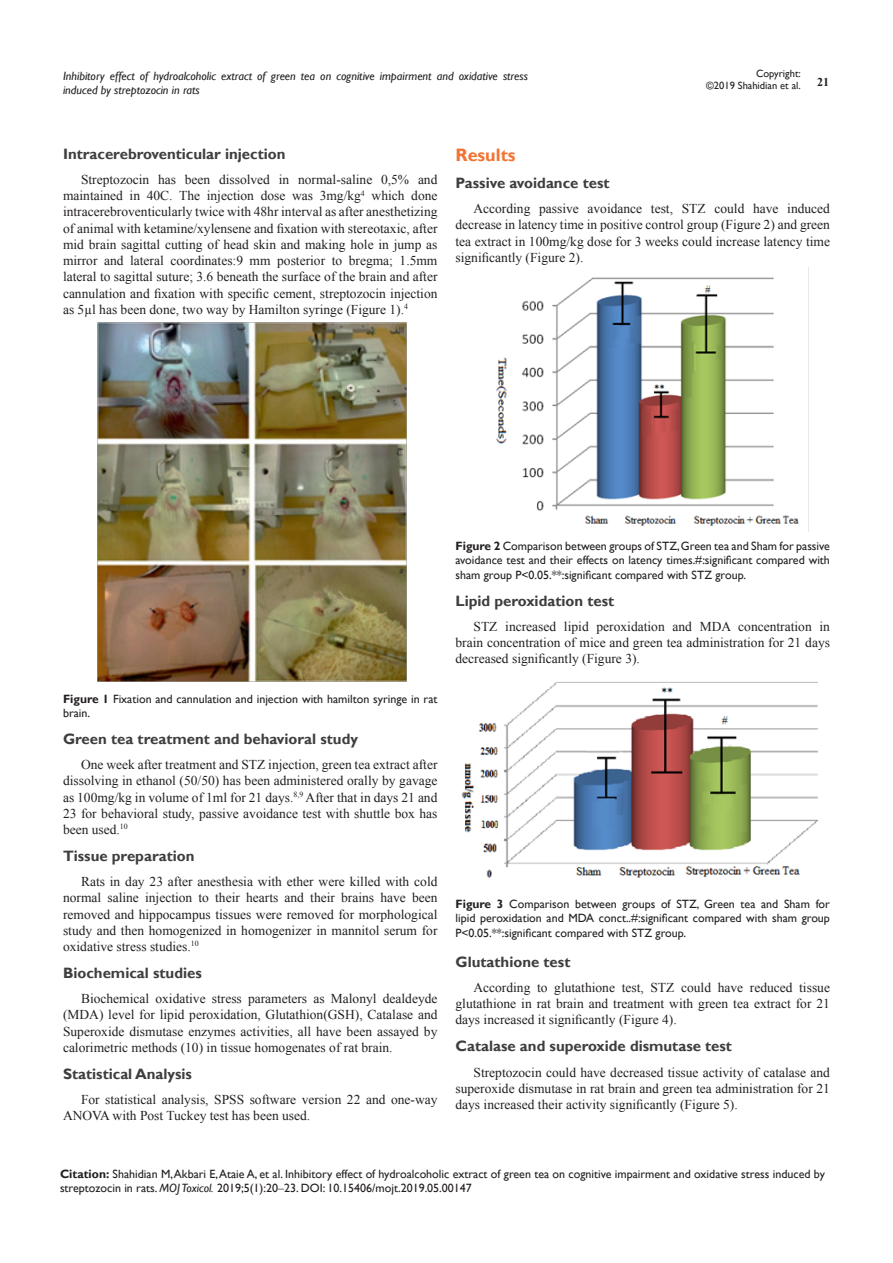
<style>
.page{position:relative;width:893px;height:1263px;background:#fff}
.page>*{position:absolute;margin:0;border:0;box-sizing:border-box;transform-origin:0 0}
.List_Paragraph{font:700 18px "Gill Sans";color:#f37331}
.t1{font:700 15px "Gill Sans";color:#3e3e3f}
.t2{font:13.5px/16.2px "Times New Roman";color:#231f20;text-align:justify}
.Citation{font:12px/14.4px "Gill Sans";color:#231f20}
.t3{font:italic 12px/14.4px "Gill Sans";color:#231f20}
.t4{font:700 12px "Times New Roman";color:#231f20}
.t5{font:10.5px/12.6px "Gill Sans";color:#231f20;text-align:right}
.s1{font-weight:700}
.s2{font-style:italic}
.s3{font-family:"Times New Roman"}
</style>
<div class="page">
<img style="left:97px;top:322px;width:309px;height:360px">
<img style="left:496px;top:277px;width:303px;height:249px">
<img style="left:462px;top:681px;width:357px;height:197px">
<p class="t5" style="left:706px;top:67px;width:96px">Copyright:<br>©2019 Shahidian et al.</p>
<p class="t3" style="left:63px;top:69px;width:466px">Inhibitory effect of hydroalcoholic extract of green tea on cognitive impairment and oxidative stress induced by streptozocin in rats</p>
<p class="t4" style="left:817px;top:73px;width:13px">21</p>
<p class="t1" style="left:63px;top:145px;width:224px">Intracerebroventicular injection</p>
<p class="t2" style="left:63px;top:171px;width:376px;text-indent:18px">Streptozocin has been dissolved in normal-saline 0,5% and maintained in 40C. The injection dose was 3mg/kg<sup>4</sup> which done intracerebroventicularly twice with 48hr interval as after anesthetizing of animal with ketamine/xylensene and fixation with stereotaxic, after mid brain sagittal cutting of head skin and making hole in jump as mirror and lateral coordinates:9 mm posterior to bregma; 1.5mm lateral to sagittal suture; 3.6 beneath the surface of the brain and after cannulation and fixation with specific cement, streptozocin injection as 5µl has been done, two way by Hamilton syringe (Figure 1).<sup>4</sup></p>
<p class="List_Paragraph" style="left:455px;top:144px;width:62px">Results</p>
<p class="t1" style="left:455px;top:174px;width:156px">Passive avoidance test</p>
<p class="t2" style="left:455px;top:200px;width:376px;text-indent:18px">According passive avoidance test, STZ could have induced decrease in latency time in positive control group (Figure 2) and green tea extract in 100mg/kg dose for 3 weeks could increase latency time significantly (Figure 2).</p>
<p class="Citation" style="left:63px;top:691px;width:376px"><span class="s1">Figure 1</span> Fixation and cannulation and injection with hamilton syringe in rat brain.</p>
<p class="t1" style="left:63px;top:730px;width:297px">Green tea treatment and behavioral study</p>
<p class="t2" style="left:63px;top:756px;width:376px;text-indent:18px">One week after treatment and STZ injection, green tea extract after dissolving in ethanol (50/50) has been administered orally by gavage as 100mg/kg in volume of 1ml for 21 days.<sup>8,9</sup> After that in days 21 and 23 for behavioral study, passive avoidance test with shuttle box has been used.<sup>10</sup></p>
<p class="t1" style="left:63px;top:847px;width:133px">Tissue preparation</p>
<p class="t2" style="left:63px;top:873px;width:376px;text-indent:18px">Rats in day 23 after anesthesia with ether were killed with cold normal saline injection to their hearts and their brains have been removed and hippocampus tissues were removed for morphological study and then homogenized in homogenizer in mannitol serum for oxidative stress studies.<sup>10</sup></p>
<p class="t1" style="left:63px;top:964px;width:140px">Biochemical studies</p>
<p class="t2" style="left:63px;top:990px;width:376px;text-indent:18px">Biochemical oxidative stress parameters as Malonyl dealdeyde (MDA) level for lipid peroxidation, Glutathion(GSH), Catalase and Superoxide dismutase enzymes activities, all have been assayed by calorimetric methods (10) in tissue homogenates of rat brain.</p>
<p class="t1" style="left:63px;top:1065px;width:130px">Statistical Analysis</p>
<p class="t2" style="left:63px;top:1091px;width:376px;text-indent:18px">For statistical analysis, SPSS software version 22 and one-way<br>ANOVA with Post Tuckey test has been used.</p>
<p class="Citation" style="left:455px;top:539px;width:376px;text-align:justify"><span class="s1">Figure 2</span> Comparison between groups of STZ, Green tea and Sham for passive avoidance test and their effects on latency times.#:significant compared with sham group P&lt;0.05.**:significant compared with STZ group.</p>
<p class="t1" style="left:455px;top:591px;width:160px">Lipid peroxidation test</p>
<p class="t2" style="left:455px;top:618px;width:376px;text-indent:18px">STZ increased lipid peroxidation and MDA concentration in brain concentration of mice and green tea administration for 21 days decreased significantly (Figure 3).</p>
<p class="Citation" style="left:455px;top:897px;width:376px;text-align:justify"><span class="s1">Figure 3</span> Comparison between groups of STZ, Green tea and Sham for lipid peroxidation and MDA conct..#:significant compared with sham group P&lt;0.05.**:significant compared with STZ group.</p>
<p class="t1" style="left:455px;top:953px;width:116px">Glutathione test</p>
<p class="t2" style="left:455px;top:979px;width:376px;text-indent:18px">According to glutathione test, STZ could have reduced tissue glutathione in rat brain and treatment with green tea extract for 21 days increased it significantly (Figure 4).</p>
<p class="t1" style="left:455px;top:1037px;width:278px">Catalase and superoxide dismutase test</p>
<p class="t2" style="left:455px;top:1064px;width:376px;text-indent:18px">Streptozocin could have decreased tissue activity of catalase and superoxide dismutase in rat brain and green tea administration for 21 days increased their activity significantly (Figure 5).</p>
<p class="Citation" style="left:60px;top:1167px;width:766px"><span class="s1">Citation:</span> Shahidian M, Akbari E, Ataie A, et al. Inhibitory effect of hydroalcoholic extract of green tea on cognitive impairment and oxidative stress induced by streptozocin in rats. <span class="s2">MOJ Toxicol.</span> 2019;5(1):20<span class="s3">‒</span>23. DOI: 10.15406/mojt.2019.05.00147</p>
</div>
